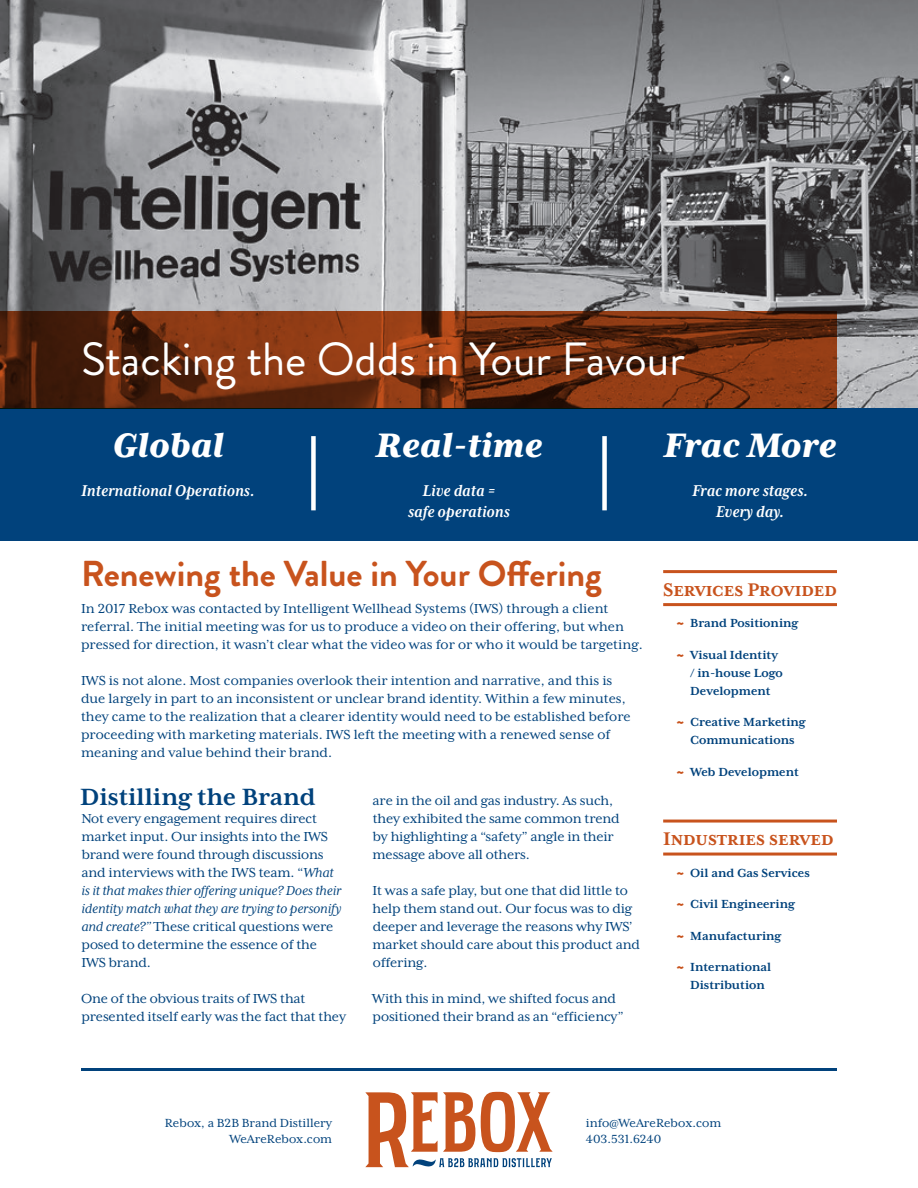
<style>
.page{position:relative;width:918px;height:1188px;background:#fff}
.page>*{position:absolute;margin:0;border:0;box-sizing:border-box;transform-origin:0 0}
.t1{font:46.5px "Brandon Grotesque";color:#fff}
.Summary{font:italic 800 39px "Mrs Eaves XL Serif OT";color:#fff}
.H1_Heading{font:700 36px "Brandon Grotesque";color:#c8531d}
.H2_Heading{font:700 27px "Mrs Eaves XL Serif OT";color:#01427c}
.Services_Header{font:700 21px "Mrs Eaves XL Serif OT";color:#c8531d}
.Summary-2{font:italic 700 18px/21px "Mrs Eaves XL Serif Nar OT";color:#fff;text-align:center}
.Body_Copy{font:15px/18px "Mrs Eaves XL Serif OT";letter-spacing:-.01em;color:#01427c}
.t2{font:700 13.5px/18px "Mrs Eaves XL Serif OT";color:#01427c;text-align:center}
.t3{font:13.5px "Mrs Eaves XL Serif OT";color:#01427c}
.s1{font-style:italic}
.s2{font-family:"Brandon Grotesque";font-weight:900;color:#c8531d}
</style>
<div class="page">
<img style="left:0;top:0;width:918px;height:408px">
<hr style="left:663px;top:570px;width:174px;height:3px;background:#c8531d">
<hr style="left:663px;top:603px;width:174px;height:3px;background:#c8531d">
<hr style="left:81px;top:1068px;width:756px;height:3px;background:#01427c">
<div style="left:0;top:408px;width:918px;height:133px;background:#01427c"></div>
<hr style="left:663px;top:820px;width:174px;height:3px;background:#c8531d">
<hr style="left:663px;top:853px;width:174px;height:3px;background:#c8531d">
<div style="left:311px;top:436px;width:5px;height:74px;background:#fff"></div>
<div style="left:602px;top:436px;width:5px;height:74px;background:#fff"></div>
<svg style="left:0;top:311px;width:837px;height:97px;background:#702e10"></svg>
<svg style="left:365px;top:1092px;width:188px;height:75px"></svg>
<p class="t1" style="left:81px;top:327px;width:606px">Stacking the Odds in Your Favour</p>
<p class="Summary" style="left:112px;top:426px;width:113px">Global</p>
<p class="Summary-2" style="left:81px;top:480px;width:175px">International Operations.</p>
<p class="Summary" style="left:376px;top:426px;width:168px">Real-time</p>
<p class="Summary-2" style="left:408px;top:480px;width:103px">Live data = safe operations</p>
<p class="H1_Heading" style="left:81px;top:549px;width:522px">Renewing the Value in Your Offering</p>
<p class="Body_Copy" style="left:81px;top:600px;width:563px">In 2017 Rebox was contacted by Intelligent Wellhead Systems (IWS) through a client referral. The initial meeting was for us to produce a video on their offering, but when pressed for direction, it wasn’t clear what the video was for or who it would be targeting.</p>
<p class="Body_Copy" style="left:81px;top:672px;width:551px">IWS is not alone. Most companies overlook their intention and narrative, and this is due largely in part to an inconsistent or unclear brand identity. Within a few minutes, they came to the realization that a clearer identity would need to be established before proceeding with marketing materials. IWS left the meeting with a renewed sense of meaning and value behind their brand.</p>
<p class="H2_Heading" style="left:80px;top:783px;width:237px">Distilling the Brand</p>
<p class="Body_Copy" style="left:81px;top:809px;width:262px">Not every engagement requires direct market input. Our insights into the IWS brand were found through discussions and interviews with the IWS team. “<span class="s1">What is it that makes thier offering unique? Does their identity match what they are trying to personify and create?”</span> These critical questions were posed to determine the essence of the IWS brand.</p>
<p class="Body_Copy" style="left:81px;top:989px;width:266px">One of the obvious traits of IWS that presented itself early was the fact that they</p>
<p class="Body_Copy" style="left:373px;top:792px;width:249px">are in the oil and gas industry. As such, they exhibited the same common trend by highlighting a “safety” angle in their message above all others.</p>
<p class="Body_Copy" style="left:372px;top:882px;width:269px">It was a safe play, but one that did little to help them stand out. Our focus was to dig deeper and leverage the reasons why IWS’ market should care about this product and offering.</p>
<p class="Body_Copy" style="left:372px;top:990px;width:253px">With this in mind, we shifted focus and positioned their brand as an “efficiency”</p>
<p class="Summary" style="left:664px;top:426px;width:174px">Frac More</p>
<p class="Summary-2" style="left:692px;top:480px;width:118px">Frac more stages.<br>Every day.</p>
<p class="Services_Header" style="left:663px;top:579px;width:175px">Services Provided</p>
<p class="t2" style="left:677px;top:614px;width:123px"><span class="s2">~</span> Brand Positioning</p>
<p class="t2" style="left:690px;top:646px;width:94px;text-align:left;text-indent:-14px"><span class="s2">~</span> Visual Identity / in-house Logo<br>Development</p>
<p class="t2" style="left:677px;top:713px;width:131px"><span class="s2">~</span> Creative Marketing<br>Communications</p>
<p class="t2" style="left:677px;top:763px;width:124px"><span class="s2">~</span> Web Development</p>
<p class="Services_Header" style="left:663px;top:828px;width:172px">Industries served</p>
<p class="t2" style="left:677px;top:863px;width:135px"><span class="s2">~</span> Oil and Gas Services</p>
<p class="t2" style="left:677px;top:895px;width:120px"><span class="s2">~</span> Civil Engineering</p>
<p class="t2" style="left:677px;top:926px;width:106px"><span class="s2">~</span> Manufacturing</p>
<p class="t2" style="left:677px;top:958px;width:96px"><span class="s2">~</span> International<br>Distribution</p>
<p class="t3" style="left:165px;top:1116px;width:169px">Rebox, a B2B Brand Distillery</p>
<p class="t3" style="left:229px;top:1132px;width:104px">WeAreRebox.com</p>
<p class="t3" style="left:586px;top:1116px;width:137px">info@WeAreRebox.com</p>
<p class="t3" style="left:586px;top:1132px;width:77px">403.531.6240</p>
</div>
